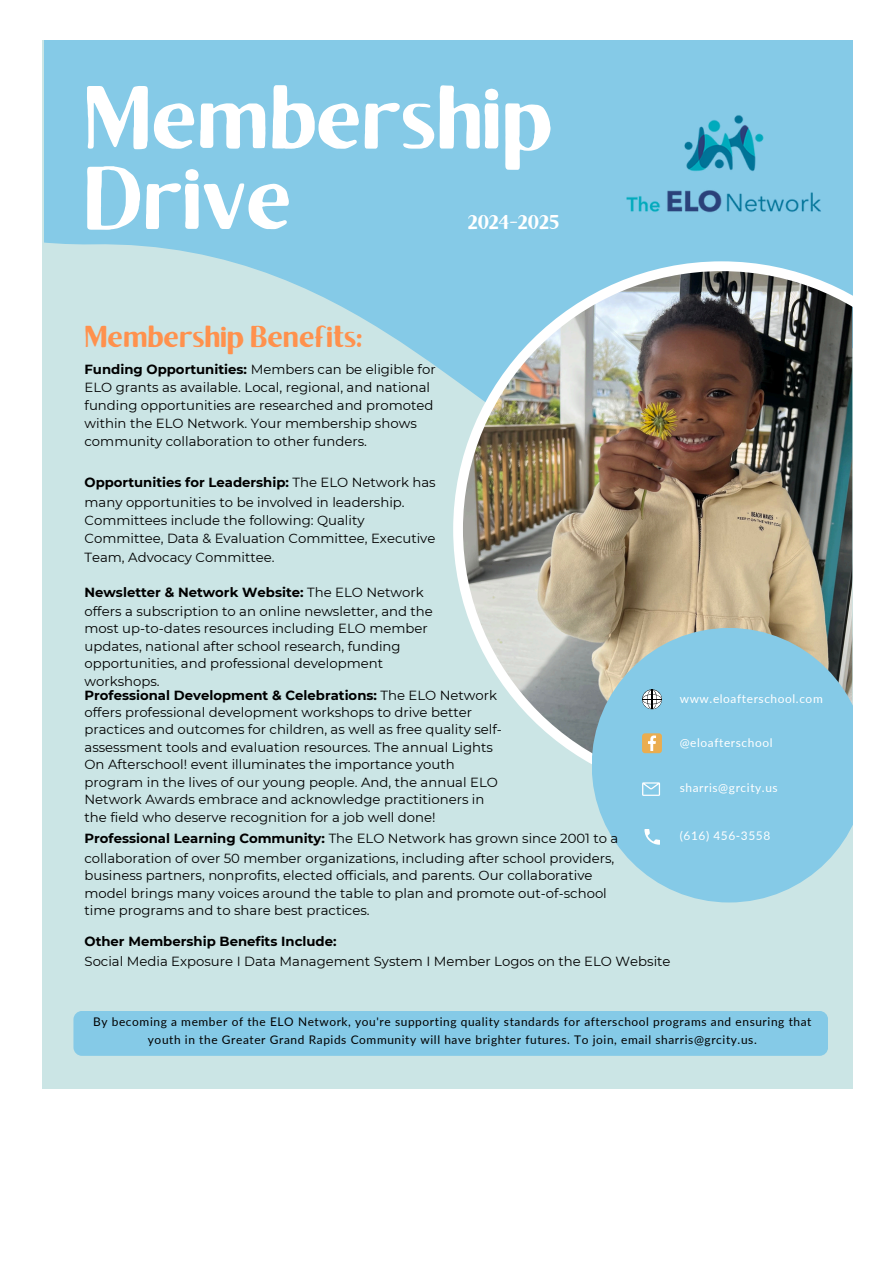
<style>
.page{position:relative;width:894px;height:1263px;background:#fff}
.page>*{position:absolute;margin:0;border:0;box-sizing:border-box;transform-origin:0 0}
.t1{font:700 89.7px/80.4px "Brixton Sans TC";color:#fff}
.t2{font:700 30.45px "Brixton Sans TC";color:#ff914d}
.t3{font:20.1px "Brixton Sans TC";color:#fff}
.t4{font:13.2px/17.9px "Montserrat";color:#000}
.t5{font:700 13.2px "Montserrat";color:#000}
.t6{font:11.85px/17.9px "Lato";letter-spacing:.05em;color:#000;text-align:center}
.t7{font:11.85px "Lato";letter-spacing:.05em;color:#fff}
.s1{font-weight:700}
.s2{font-weight:400}
</style>
<div class="page">
<div style="left:42px;top:40px;width:810px;height:1049px;background:#cbe5e5"></div>
<svg style="left:44px;top:40px;width:808px;height:334px;fill:#85cae7"></svg>
<img style="left:447px;top:256px;width:405px;height:508px">
<svg style="left:591px;top:628px;width:261px;height:274px;background:#8fc8dd"></svg>
<img style="left:618px;top:107px;width:209px;height:114px">
<div style="left:73px;top:1011px;width:754px;height:45px;background:#85cae7"></div>
<svg style="left:642px;top:782px;width:18px;height:14px"></svg>
<svg style="left:644px;top:829px;width:16px;height:16px"></svg>
<svg style="left:642px;top:733px;width:19px;height:20px"></svg>
<svg style="left:642px;top:689px;width:19px;height:20px"></svg>
<p class="t1" style="left:83px;top:88px;width:469px">Membership<br>Drive</p>
<p class="t3" style="left:467px;top:215px;width:93px">2024-2025</p>
<p class="t2" style="left:84px;top:326px;width:279px">Membership Benefits:</p>
<p class="t4" style="left:84px;top:361px;width:352px"><span class="s1">Funding Opportunities:</span> Members can be eligible for ELO grants as available. Local, regional, and national funding opportunities are researched and promoted within the ELO Network. Your membership shows community collaboration to other funders.</p>
<p class="t5" style="left:84px;top:474px;width:352px">Opportunities for Leadership: <span class="s2">The ELO Network has</span></p>
<p class="t4" style="left:84px;top:493px;width:321px">many opportunities to be involved in leadership.</p>
<p class="t4" style="left:84px;top:511px;width:281px">Committees include the following: Quality</p>
<p class="t4" style="left:84px;top:530px;width:352px">Committee, Data &amp; Evaluation Committee, Executive</p>
<p class="t4" style="left:84px;top:549px;width:191px">Team, Advocacy Committee.</p>
<p class="t5" style="left:84px;top:584px;width:340px">Newsletter &amp; Network Website: <span class="s2">The ELO Network</span></p>
<p class="t4" style="left:84px;top:602px;width:350px">offers a subscription to an online newsletter, and the</p>
<p class="t4" style="left:84px;top:619px;width:345px">most up-to-dates resources including ELO member</p>
<p class="t4" style="left:84px;top:637px;width:317px">updates, national after school research, funding</p>
<p class="t4" style="left:84px;top:654px;width:300px">opportunities, and professional development</p>
<p class="t4" style="left:84px;top:672px;width:77px">workshops.</p>
<p class="t5" style="left:84px;top:687px;width:414px">Professional Development &amp; Celebrations: <span class="s2">The ELO Network</span></p>
<p class="t4" style="left:84px;top:704px;width:389px">offers professional development workshops to drive better</p>
<p class="t4" style="left:84px;top:721px;width:419px">practices and outcomes for children, as well as free quality self-</p>
<p class="t4" style="left:84px;top:738px;width:410px">assessment tools and evaluation resources. The annual Lights</p>
<p class="t4" style="left:84px;top:755px;width:371px">On Afterschool! event illuminates the importance youth</p>
<p class="t4" style="left:84px;top:773px;width:415px">program in the lives of our young people. And, the annual ELO</p>
<p class="t4" style="left:84px;top:790px;width:401px">Network Awards embrace and acknowledge practitioners in</p>
<p class="t4" style="left:84px;top:808px;width:352px">the field who deserve recognition for a job well done!</p>
<p class="t4" style="left:84px;top:830px;width:535px"><span class="s1">Professional Learning Community:</span> The ELO Network has grown since 2001 to a</p>
<p class="t4" style="left:84px;top:850px;width:531px">collaboration of over 50 member organizations, including after school providers,</p>
<p class="t4" style="left:84px;top:866px;width:509px">business partners, nonprofits, elected officials, and parents. Our collaborative</p>
<p class="t4" style="left:84px;top:884px;width:523px">model brings many voices around the table to plan and promote out-of-school</p>
<p class="t4" style="left:84px;top:901px;width:286px">time programs and to share best practices.</p>
<p class="t5" style="left:84px;top:933px;width:253px">Other Membership Benefits Include:</p>
<p class="t4" style="left:84px;top:952px;width:587px">Social Media Exposure I Data Management System I Member Logos on the ELO Website</p>
<p class="t7" style="left:679px;top:691px;width:144px">www.eloafterschool.com</p>
<p class="t7" style="left:679px;top:735px;width:94px">@eloafterschool</p>
<p class="t7" style="left:679px;top:780px;width:99px">sharris@grcity.us</p>
<p class="t7" style="left:679px;top:828px;width:92px">(616) 456-3558</p>
<p class="t6" style="left:93px;top:1012px;width:719px">By becoming a member of the ELO Network, you're supporting quality standards for afterschool programs and ensuring that youth in the Greater Grand Rapids Community will have brighter futures. To join, email sharris@grcity.us.</p>
</div>
